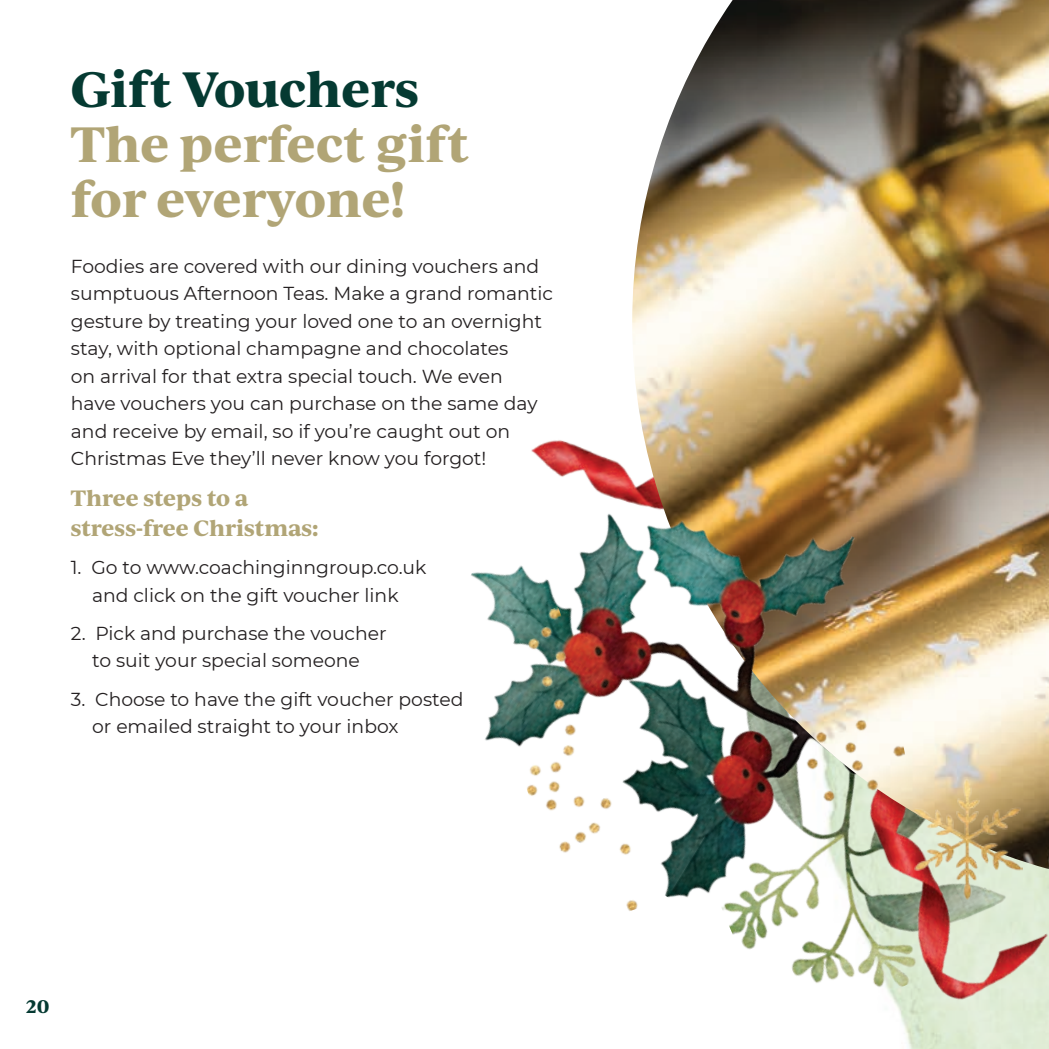
<style>
.page{position:relative;width:1049px;height:1049px;background:#fff}
.page>*{position:absolute;margin:0;border:0;box-sizing:border-box;transform-origin:0 0}
.Page_headers{font:700 47.5px/55px "Ivy Journal";color:#b1a576}
.Prices{font:700 21.25px/30px "Ivy Journal";color:#b1a576}
.Bodycopy{font:18.75px/27.5px "Montserrat";color:#231f20}
.Body_Subs{font:700 17.5px "Ivy Journal";color:#053a32}
.s1{color:#053a32}
</style>
<div class="page">
<img style="left:746px;top:948px;width:303px;height:92px">
<img style="left:803px;top:869px;width:246px;height:147px">
<img style="left:471px;top:572px;width:491px;height:376px">
<img style="left:474px;top:607px;width:185px;height:323px">
<img style="left:632px;top:0;width:417px;height:869px">
<img style="left:498px;top:377px;width:380px;height:329px">
<img style="left:914px;top:778px;width:108px;height:122px">
<img style="left:776px;top:679px;width:141px;height:158px">
<p class="Page_headers" style="left:71px;top:60px;width:400px"><span class="s1">Gift Vouchers<br></span>The perfect gift for everyone!</p>
<p class="Bodycopy" style="left:71px;top:252px;width:484px">Foodies are covered with our dining vouchers and sumptuous Afternoon Teas. Make a grand romantic gesture by treating your loved one to an overnight stay, with optional champagne and chocolates<br>on arrival for that extra special touch. We even<br>have vouchers you can purchase on the same day and receive by email, so if you’re caught out on Christmas Eve they’ll never know you forgot!</p>
<p class="Prices" style="left:71px;top:482px;width:249px">Three steps to a stress-free Christmas:</p>
<p class="Bodycopy" style="left:71px;top:553px;width:357px;text-align:center">1. Go to www.coachinginngroup.co.uk and click on the gift voucher link</p>
<p class="Bodycopy" style="left:71px;top:619px;width:317px;text-align:center">2. Pick and purchase the voucher to suit your special someone</p>
<p class="Bodycopy" style="left:92px;top:684px;width:373px;text-indent:-21px">3. Choose to have the gift voucher posted or emailed straight to your inbox</p>
<p class="Body_Subs" style="left:26px;top:993px;width:25px">20</p>
</div>
